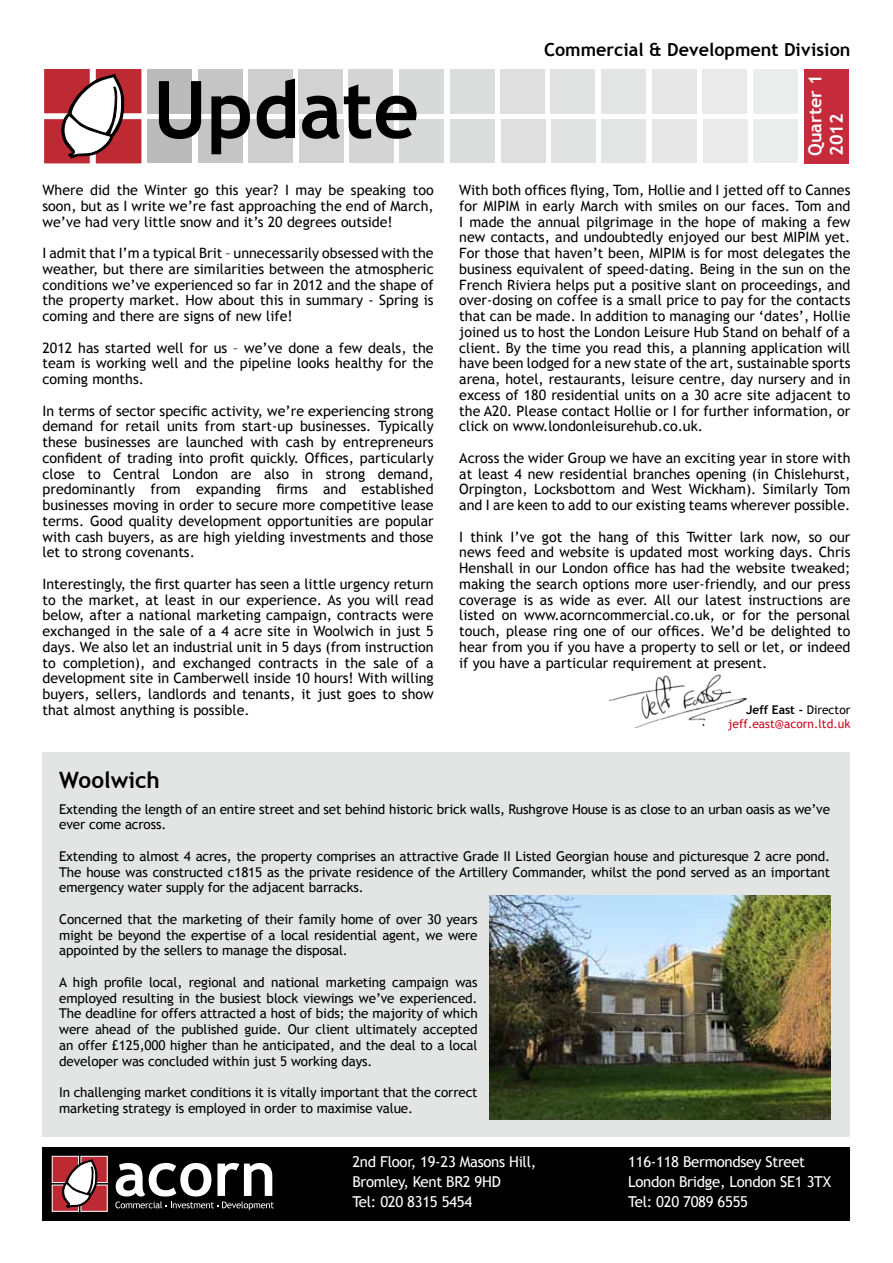
<style>
.page{position:relative;width:893px;height:1263px;background:#fff}
.page>*{position:absolute;margin:0;border:0;box-sizing:border-box;transform-origin:0 0}
.t1{font:700 79.5px "Trebuchet MS";color:#000}
.t2{font:700 22.5px "Trebuchet MS";color:#000}
.t3{font:700 18px "Trebuchet MS";color:#000}
.t4{font:700 18px/21.6px "Trebuchet MS";color:#fff}
.t5{font:15px/20px "Trebuchet MS";letter-spacing:-.02em;color:#fff}
.t6{font:14.25px/15.8px "Trebuchet MS";color:#000;text-align:justify}
.t7{font:13.5px/15.8px "Trebuchet MS";letter-spacing:-.01em;color:#000;text-align:justify}
.t8{font:12px/14.4px "Trebuchet MS";color:#cd071e;text-align:right}
.s1{font-weight:700;color:#000}
.s2{color:#000}
</style>
<div class="page">
<img style="left:608px;top:674px;width:139px;height:54px">
<div style="left:43px;top:753px;width:807px;height:384px;background:#e3e4e4"></div>
<div style="left:804px;top:69px;width:45px;height:95px;background:#c62b3c"></div>
<div style="left:43px;top:118px;width:48px;height:46px;background:#bd2a33"></div>
<div style="left:43px;top:118px;width:48px;height:47px;border:2px solid #fff"></div>
<div style="left:43px;top:68px;width:48px;height:46px;background:#bd2a33"></div>
<div style="left:43px;top:67px;width:48px;height:48px;border:2px solid #fff"></div>
<div style="left:95px;top:118px;width:47px;height:46px;background:#bd2a33"></div>
<div style="left:94px;top:118px;width:49px;height:47px;border:2px solid #fff"></div>
<div style="left:95px;top:68px;width:47px;height:46px;background:#bd2a33"></div>
<div style="left:94px;top:67px;width:49px;height:48px;border:2px solid #fff"></div>
<svg style="left:61px;top:74px;width:65px;height:85px"></svg>
<div style="left:147px;top:69px;width:45px;height:44px;background:#bbb"></div>
<div style="left:147px;top:120px;width:45px;height:43px;background:#bbb"></div>
<div style="left:198px;top:69px;width:44px;height:44px;background:#c5c5c5"></div>
<div style="left:198px;top:120px;width:45px;height:43px;background:#c5c5c5"></div>
<div style="left:248px;top:69px;width:44px;height:44px;background:#cfcfcf"></div>
<div style="left:248px;top:120px;width:45px;height:43px;background:#cfcfcf"></div>
<div style="left:298px;top:69px;width:45px;height:44px;background:#d2d2d3"></div>
<div style="left:299px;top:120px;width:44px;height:43px;background:#d2d2d3"></div>
<div style="left:349px;top:69px;width:44px;height:44px;background:#d5d5d6"></div>
<div style="left:349px;top:120px;width:45px;height:43px;background:#d5d5d6"></div>
<div style="left:399px;top:69px;width:45px;height:44px;background:#d8d9d9"></div>
<div style="left:400px;top:120px;width:44px;height:43px;background:#d8d9d9"></div>
<div style="left:450px;top:69px;width:44px;height:44px;background:#dbdcdc"></div>
<div style="left:450px;top:120px;width:45px;height:43px;background:#dbdcdc"></div>
<div style="left:500px;top:69px;width:45px;height:44px;background:#dfdfdf"></div>
<div style="left:501px;top:120px;width:44px;height:43px;background:#dfdfdf"></div>
<div style="left:551px;top:69px;width:44px;height:44px;background:#e1e2e2"></div>
<div style="left:551px;top:120px;width:44px;height:43px;background:#e1e2e2"></div>
<div style="left:601px;top:69px;width:44px;height:44px;background:#e4e5e5"></div>
<div style="left:601px;top:120px;width:45px;height:43px;background:#e4e5e5"></div>
<div style="left:652px;top:69px;width:44px;height:44px;background:#e7e7e8"></div>
<div style="left:652px;top:120px;width:45px;height:43px;background:#e7e7e8"></div>
<div style="left:703px;top:69px;width:44px;height:44px;background:#eaeaeb"></div>
<div style="left:703px;top:120px;width:44px;height:43px;background:#eaeaeb"></div>
<div style="left:753px;top:69px;width:45px;height:44px;background:#eceded"></div>
<div style="left:754px;top:120px;width:44px;height:43px;background:#eceded"></div>
<div style="left:43px;top:1147px;width:807px;height:73px;background:#000"></div>
<img style="left:490px;top:895px;width:340px;height:224px">
<div style="left:52px;top:1185px;width:26px;height:26px;background:#bd2a33"></div>
<div style="left:52px;top:1184px;width:27px;height:28px;border:1px solid #fff"></div>
<div style="left:52px;top:1156px;width:26px;height:26px;background:#bd2a33"></div>
<div style="left:52px;top:1156px;width:27px;height:27px;border:1px solid #fff"></div>
<div style="left:81px;top:1185px;width:26px;height:26px;background:#bd2a33"></div>
<div style="left:81px;top:1184px;width:27px;height:28px;border:1px solid #fff"></div>
<div style="left:81px;top:1156px;width:26px;height:26px;background:#bd2a33"></div>
<div style="left:81px;top:1156px;width:27px;height:27px;border:1px solid #fff"></div>
<svg style="left:61px;top:1159px;width:37px;height:49px"></svg>
<svg style="left:115px;top:1163px;width:159px;height:47px"></svg>
<p class="t3" style="left:544px;top:38px;width:308px">Commercial &amp; Development Division</p>
<h1 class="t1" style="left:153px;top:60px;width:268px">Update</h1>
<p class="t4" style="left:804px;top:156px;width:83px;rotate:-90deg">Quarter 1<br>2012</p>
<p class="t6" style="left:43px;top:182px;width:393px">Where did the Winter go this year? I may be speaking too soon, but as I write we’re fast approaching the end of March, we’ve had very little snow and it’s 20 degrees outside!</p>
<p class="t6" style="left:43px;top:245px;width:393px">I admit that I’m a typical Brit – unnecessarily obsessed with the weather, but there are similarities between the atmospheric conditions we’ve experienced so far in 2012 and the shape of the property market. How about this in summary - Spring is coming and there are signs of new life!</p>
<p class="t6" style="left:43px;top:340px;width:393px">2012 has started well for us – we’ve done a few deals, the team is working well and the pipeline looks healthy for the coming months.</p>
<p class="t6" style="left:43px;top:403px;width:393px">In terms of sector specific activity, we’re experiencing strong demand for retail units from start-up businesses. Typically these businesses are launched with cash by entrepreneurs confident of trading into profit quickly. Offices, particularly close to Central London are also in strong demand, predominantly from expanding firms and established businesses moving in order to secure more competitive lease terms. Good quality development opportunities are popular with cash buyers, as are high yielding investments and those let to strong covenants.</p>
<p class="t6" style="left:43px;top:576px;width:393px">Interestingly, the first quarter has seen a little urgency return to the market, at least in our experience. As you will read below, after a national marketing campaign, contracts were exchanged in the sale of a 4 acre site in Woolwich in just 5 days. We also let an industrial unit in 5 days (from instruction to completion), and exchanged contracts in the sale of a development site in Camberwell inside 10 hours! With willing buyers, sellers, landlords and tenants, it just goes to show that almost anything is possible.</p>
<h2 class="t2" style="left:59px;top:766px;width:102px">Woolwich</h2>
<p class="t6" style="left:459px;top:182px;width:393px">With both offices flying, Tom, Hollie and I jetted off to Cannes for MIPIM in early March with smiles on our faces. Tom and I made the annual pilgrimage in the hope of making a few new contacts, and undoubtedly enjoyed our best MIPIM yet.<br>For those that haven’t been, MIPIM is for most delegates the business equivalent of speed-dating. Being in the sun on the French Riviera helps put a positive slant on proceedings, and over-dosing on coffee is a small price to pay for the contacts that can be made. In addition to managing our ‘dates’, Hollie joined us to host the London Leisure Hub Stand on behalf of a client. By the time you read this, a planning application will have been lodged for a new state of the art, sustainable sports arena, hotel, restaurants, leisure centre, day nursery and in excess of 180 residential units on a 30 acre site adjacent to the A20. Please contact Hollie or I for further information, or click on www.londonleisurehub.co.uk.</p>
<p class="t6" style="left:459px;top:450px;width:393px">Across the wider Group we have an exciting year in store with at least 4 new residential branches opening (in Chislehurst, Orpington, Locksbottom and West Wickham). Similarly Tom and I are keen to add to our existing teams wherever possible.</p>
<p class="t6" style="left:459px;top:529px;width:393px">I think I’ve got the hang of this Twitter lark now, so our news feed and website is updated most working days. Chris Henshall in our London office has had the website tweaked; making the search options more user-friendly, and our press coverage is as wide as ever. All our latest instructions are listed on www.acorncommercial.co.uk, or for the personal touch, please ring one of our offices. We’d be delighted to hear from you if you have a property to sell or let, or indeed if you have a particular requirement at present.</p>
<p class="t8" style="left:728px;top:702px;width:124px"><span class="s1">Jeff East -</span> <span class="s2">Director </span>jeff.east@acorn.ltd.uk</p>
<p class="t7" style="left:59px;top:801px;width:772px">Extending the length of an entire street and set behind historic brick walls, Rushgrove House is as close to an urban oasis as we’ve ever come across.</p>
<p class="t7" style="left:59px;top:848px;width:772px">Extending to almost 4 acres, the property comprises an attractive Grade II Listed Georgian house and picturesque 2 acre pond.<br>The house was constructed c1815 as the private residence of the Artillery Commander, whilst the pond served as an important emergency water supply for the adjacent barracks.</p>
<p class="t7" style="left:59px;top:911px;width:420px">Concerned that the marketing of their family home of over 30 years might be beyond the expertise of a local residential agent, we were appointed by the sellers to manage the disposal.</p>
<p class="t7" style="left:59px;top:974px;width:420px">A high profile local, regional and national marketing campaign was employed resulting in the busiest block viewings we’ve experienced.<br>The deadline for offers attracted a host of bids; the majority of which were ahead of the published guide. Our client ultimately accepted an offer £125,000 higher than he anticipated, and the deal to a local developer was concluded within just 5 working days.</p>
<p class="t7" style="left:59px;top:1084px;width:420px">In challenging market conditions it is vitally important that the correct marketing strategy is employed in order to maximise value.</p>
<p class="t5" style="left:352px;top:1152px;width:185px">2nd Floor, 19-23 Masons Hill,<br>Bromley, Kent BR2 9HD<br>Tel: 020 8315 5454</p>
<p class="t5" style="left:628px;top:1152px;width:204px">116-118 Bermondsey Street<br>London Bridge, London SE1 3TX<br>Tel: 020 7089 6555</p>
</div>
